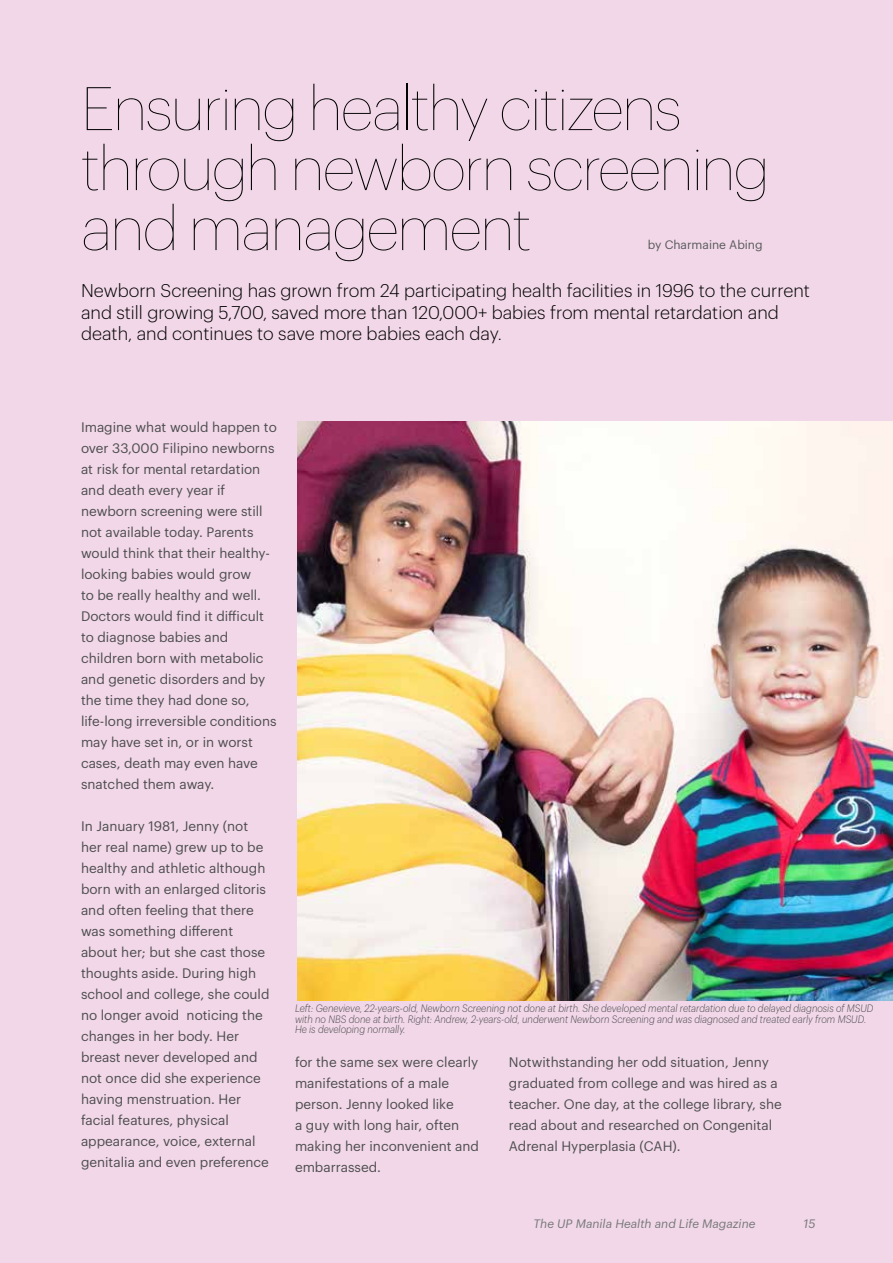
<style>
.page{position:relative;width:893px;height:1263px;background:#f1d7e8}
.page>*{position:absolute;margin:0;border:0;box-sizing:border-box;transform-origin:0 0}
.t1{font:100 60px/60px "Graphik";letter-spacing:-.025em;color:#000}
.t2{font:300 18px/21.6px "Graphik";color:#000}
.t3{font:13.5px/21px "Graphik";color:#4d4d4f}
.t4{font:italic 12px "Graphik";color:#77787b}
.t5{font:12px "Graphik";color:#58595b}
.t6{font:italic 300 10.5px/10.5px "Graphik";color:#4d4d4f;scale:.9 1}
</style>
<div class="page">
<img style="left:297px;top:421px;width:596px;height:579px">
<h1 class="t1" style="left:81px;top:74px;width:690px">Ensuring healthy citizens through newborn screening and management</h1>
<h2 class="t2" style="left:81px;top:278px;width:730px">Newborn Screening has grown from 24 participating health facilities in 1996 to the current and still growing 5,700, saved more than 120,000+ babies from mental retardation and death, and continues to save more babies each day.</h2>
<p class="t5" style="left:648px;top:235px;width:116px">by Charmaine Abing</p>
<p class="t3" style="left:81px;top:416px;width:197px">Imagine what would happen to over 33,000 Filipino newborns at risk for mental retardation and death every year if newborn screening were still not available today. Parents would think that their healthy&shy;looking babies would grow<br>to be really healthy and well.<br>Doctors would find it difficult to diagnose babies and children born with metabolic and genetic disorders and by the time they had done so, life-long irreversible conditions may have set in, or in worst cases, death may even have snatched them away.</p>
<p class="t3" style="left:81px;top:815px;width:190px">In January 1981, Jenny (not her real name) grew up to be healthy and athletic although born with an enlarged clitoris and often feeling that there was something different about her; but she cast those thoughts aside. During high school and college, she could no longer avoid noticing the changes in her body. Her breast never developed and not once did she experience having menstruation. Her facial features, physical appearance, voice, external genitalia and even preference</p>
<p class="t6" style="left:295px;top:1002px;width:644px">Left: Genevieve, 22-years-old, Newborn Screening not done at birth. She developed mental retardation due to delayed diagnosis of MSUD with no NBS done at birth. Right: Andrew, 2-years-old, underwent Newborn Screening and was diagnosed and treated early from MSUD.<br>He is developing normally.</p>
<p class="t3" style="left:295px;top:1051px;width:185px">for the same sex were clearly manifestations of a male person. Jenny looked like<br>a guy with long hair, often making her inconvenient and embarrassed.</p>
<p class="t3" style="left:509px;top:1051px;width:274px">Notwithstanding her odd situation, Jenny graduated from college and was hired as a teacher. One day, at the college library, she read about and researched on Congenital Adrenal Hyperplasia (CAH).</p>
<p class="t4" style="left:534px;top:1214px;width:223px">The UP Manila Health and Life Magazine</p>
<p class="t4" style="left:804px;top:1214px;width:13px">15</p>
</div>
